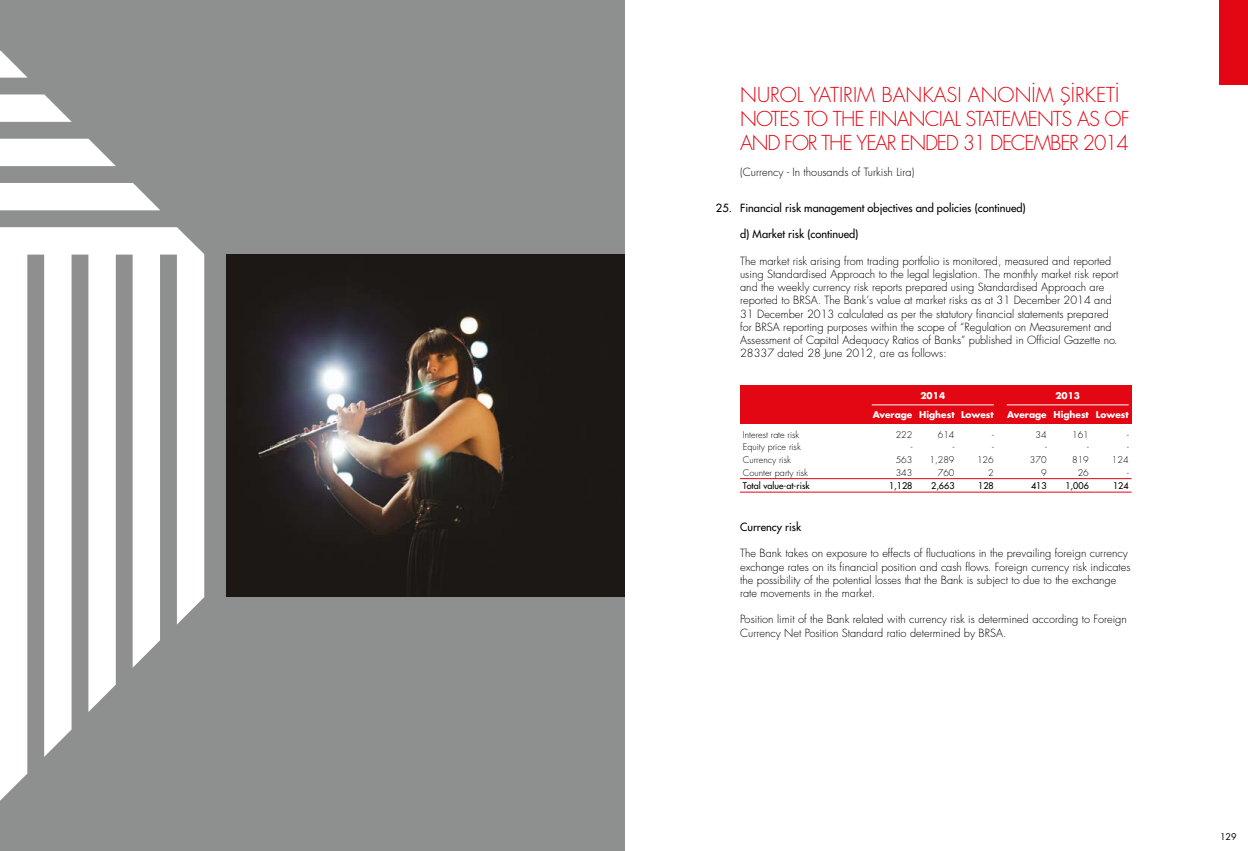
<style>
.page{position:relative;width:1248px;height:851px;background:#fff}
.page>*{position:absolute;margin:0;border:0;box-sizing:border-box;transform-origin:0 0}
.t1{font:20px/24px "Futura Light Tr";letter-spacing:-.04em;color:#e30613}
.t2{font:11px/13.2px "Futura Light Tr";color:#000}
.t3{font:11px "Futura Normal Tr";color:#000}
.t4{font:9px/12.8px "Futura Light Tr";color:#000;text-align:right}
.t5{font:9px "Futura Bold Tr";color:#fff}
.t6{font:9px "Futura Normal Tr";color:#000}
.t7{font:9px "Futura Book Tr";color:#000}
</style>
<div class="page">
<div style="left:1219px;top:0;width:28px;height:85px;background:#e30613"></div>
<div style="left:740px;top:385px;width:391px;height:39px;background:#e30613"></div>
<hr style="left:740px;top:491px;width:391px;height:1px;background:#e30613">
<hr style="left:740px;top:478px;width:391px;height:1px;background:#e30613">
<hr style="left:1006px;top:404px;width:122px;height:1px;background:#fff">
<hr style="left:871px;top:404px;width:122px;height:1px;background:#fff">
<div style="left:0;top:0;width:624px;height:850px;background:#8e8f8f"></div>
<svg style="left:0;top:51px;width:204px;height:749px"></svg>
<img style="left:227px;top:254px;width:397px;height:342px">
<h1 class="t1" style="left:740px;top:82px;width:391px">NUROL YATIRIM BANKASI ANONİM ŞİRKETİ<br>NOTES TO THE FINANCIAL STATEMENTS AS OF<br>AND FOR THE YEAR ENDED 31 DECEMBER 2014</h1>
<p class="t2" style="left:740px;top:165px;width:176px">(Currency - In thousands of Turkish Lira)</p>
<p class="t3" style="left:716px;top:201px;width:17px">25.</p>
<p class="t3" style="left:740px;top:201px;width:287px">Financial risk management objectives and policies (continued)</p>
<p class="t3" style="left:740px;top:227px;width:120px">d) Market risk (continued)</p>
<p class="t2" style="left:740px;top:254px;width:380px">The market risk arising from trading portfolio is monitored, measured and reported using Standardised Approach to the legal legislation. The monthly market risk report and the weekly currency risk reports prepared using Standardised Approach are reported to BRSA. The Bank’s value at market risks as at 31 December 2014 and 31 December 2013 calculated as per the statutory financial statements prepared for BRSA reporting purposes within the scope of “Regulation on Measurement and Assessment of Capital Adequacy Ratios of Banks” published in Official Gazette no.<br>28337 dated 28 June 2012, are as follows:</p>
<p class="t4" style="left:742px;top:428px;width:67px;text-align:left">Interest rate risk<br>Equity price risk<br>Currency risk<br>Counter party risk</p>
<p class="t6" style="left:742px;top:479px;width:68px">Total value-at-risk</p>
<p class="t5" style="left:920px;top:389px;width:26px">2014</p>
<p class="t5" style="left:1055px;top:389px;width:26px">2013</p>
<p class="t5" style="left:872px;top:409px;width:123px">Average Highest Lowest</p>
<p class="t5" style="left:1006px;top:409px;width:123px">Average Highest Lowest</p>
<p class="t4" style="left:895px;top:428px;width:18px">222 -<br>563<br>343</p>
<p class="t6" style="left:888px;top:479px;width:25px">1,128</p>
<p class="t4" style="left:929px;top:428px;width:27px">614<br>-<br>1,289<br>760</p>
<p class="t6" style="left:931px;top:479px;width:25px">2,663</p>
<p class="t4" style="left:976px;top:428px;width:18px">-<br>-<br>126<br>2</p>
<p class="t6" style="left:978px;top:479px;width:17px">128</p>
<p class="t4" style="left:1029px;top:428px;width:18px">34<br>-<br>370<br>9</p>
<p class="t6" style="left:1030px;top:479px;width:17px">413</p>
<p class="t4" style="left:1071px;top:428px;width:18px">161 -<br>819<br>26</p>
<p class="t6" style="left:1065px;top:479px;width:25px">1,006</p>
<p class="t4" style="left:1111px;top:428px;width:18px">-<br>-<br>124 -</p>
<p class="t6" style="left:1112px;top:479px;width:17px">124</p>
<p class="t3" style="left:740px;top:519px;width:63px">Currency risk</p>
<p class="t2" style="left:740px;top:547px;width:392px">The Bank takes on exposure to effects of fluctuations in the prevailing foreign currency exchange rates on its financial position and cash flows. Foreign currency risk indicates the possibility of the potential losses that the Bank is subject to due to the exchange rate movements in the market.</p>
<p class="t2" style="left:740px;top:613px;width:388px">Position limit of the Bank related with currency risk is determined according to Foreign<br>Currency Net Position Standard ratio determined by BRSA.</p>
<p class="t7" style="left:1219px;top:830px;width:18px">129</p>
</div>
